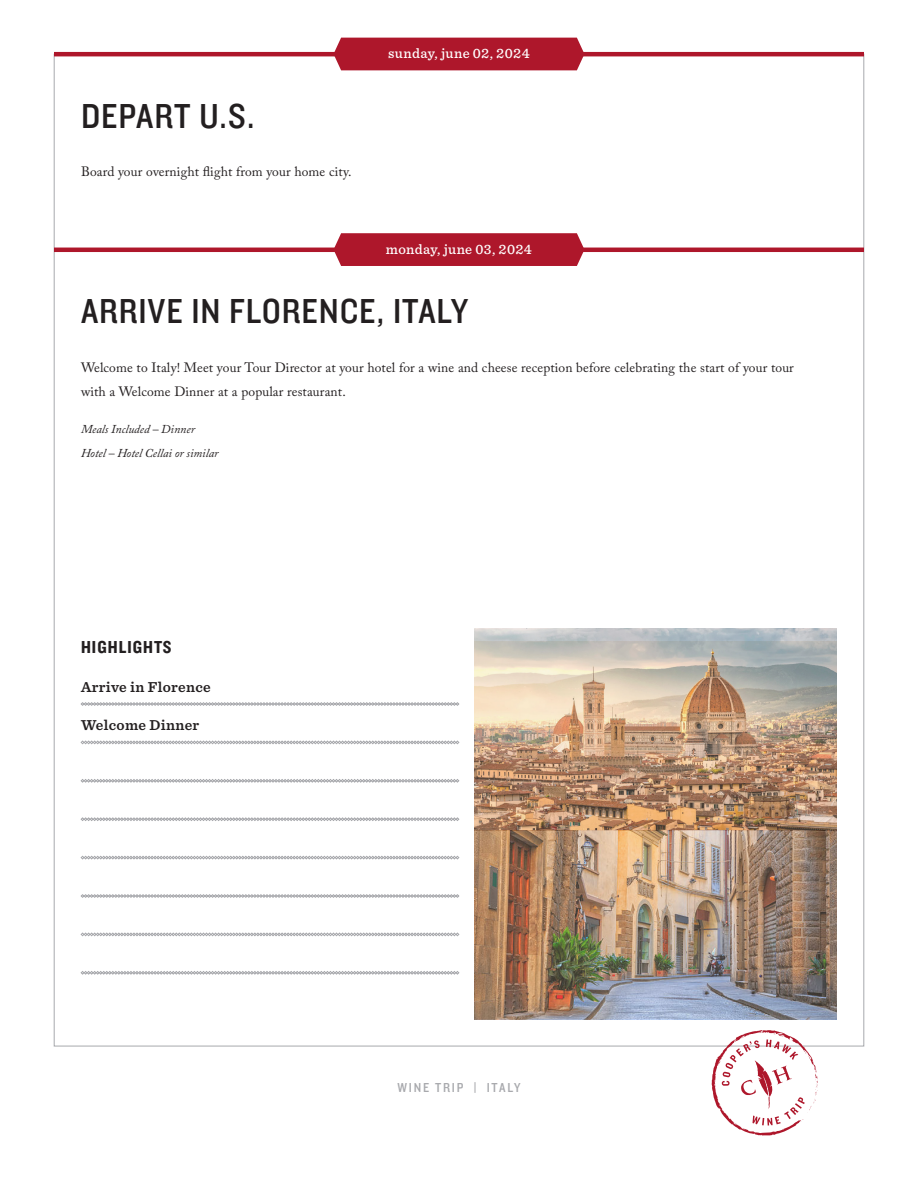
<style>
.page{position:relative;width:918px;height:1188px;background:#fff}
.page>*{position:absolute;margin:0;border:0;box-sizing:border-box;transform-origin:0 0}
.Headline{font:36px "Knockout HTF30 Junior Welterwt";letter-spacing:.025em;color:#231f20}
.List_Headline{font:18px "Knockout HTF50 Welterweight";letter-spacing:.06em;color:#231f20}
.t1{font:600 15px "Sentinel";letter-spacing:.02em;color:#231f20}
.Date__reversed{font:500 14.25px "Sentinel";letter-spacing:.02em;color:#fff}
.Body{font:13.5px/24px "Adobe Caslon Pro";letter-spacing:.01em;color:#231f20}
.t2{font:13.5px "Knockout HTF30 Junior Welterwt";letter-spacing:.13em;color:#a8a9ad}
.Body-2{font:italic 12px "Adobe Caslon Pro";color:#231f20}
</style>
<div class="page">
<hr style="left:54px;top:52px;width:810px;height:4px;background:#ae172b">
<svg style="left:712px;top:1030px;width:106px;height:106px"></svg>
<svg style="left:81px;top:702px;width:378px;height:4px"></svg>
<svg style="left:81px;top:741px;width:378px;height:3px"></svg>
<svg style="left:81px;top:779px;width:378px;height:3px"></svg>
<svg style="left:81px;top:818px;width:378px;height:3px"></svg>
<svg style="left:81px;top:856px;width:378px;height:3px"></svg>
<svg style="left:81px;top:894px;width:378px;height:4px"></svg>
<svg style="left:81px;top:933px;width:378px;height:3px"></svg>
<svg style="left:81px;top:971px;width:378px;height:3px"></svg>
<img style="left:475px;top:629px;width:362px;height:390px">
<div style="left:334px;top:38px;width:250px;height:32px;background:#ae172b"></div>
<div style="left:334px;top:233px;width:250px;height:33px;background:#ae172b"></div>
<hr style="left:54px;top:248px;width:810px;height:4px;background:#ae172b">
<p class="Headline" style="left:81px;top:97px;width:175px">DEPART U.S.</p>
<p class="Body" style="left:81px;top:160px;width:272px">Board your overnight flight from your home city.</p>
<p class="Date__reversed" style="left:388px;top:43px;width:143px">sunday, june 02, 2024</p>
<p class="Date__reversed" style="left:386px;top:238px;width:148px">monday, june 03, 2024</p>
<p class="Headline" style="left:81px;top:293px;width:389px">ARRIVE IN FLORENCE, ITALY</p>
<p class="Body" style="left:81px;top:355px;width:714px">Welcome to Italy! Meet your Tour Director at your hotel for a wine and cheese reception before celebrating the start of your tour with a Welcome Dinner at a popular restaurant.</p>
<p class="Body-2" style="left:81px;top:422px;width:116px">Meals Included – Dinner</p>
<p class="Body-2" style="left:81px;top:446px;width:139px">Hotel – Hotel Cellai or similar</p>
<p class="List_Headline" style="left:81px;top:638px;width:92px">HIGHLIGHTS</p>
<p class="t1" style="left:81px;top:675px;width:131px">Arrive in Florence</p>
<p class="t1" style="left:81px;top:714px;width:120px">Welcome Dinner</p>
<p class="t2" style="left:398px;top:1081px;width:125px">WINE TRIP | ITALY</p>
</div>
